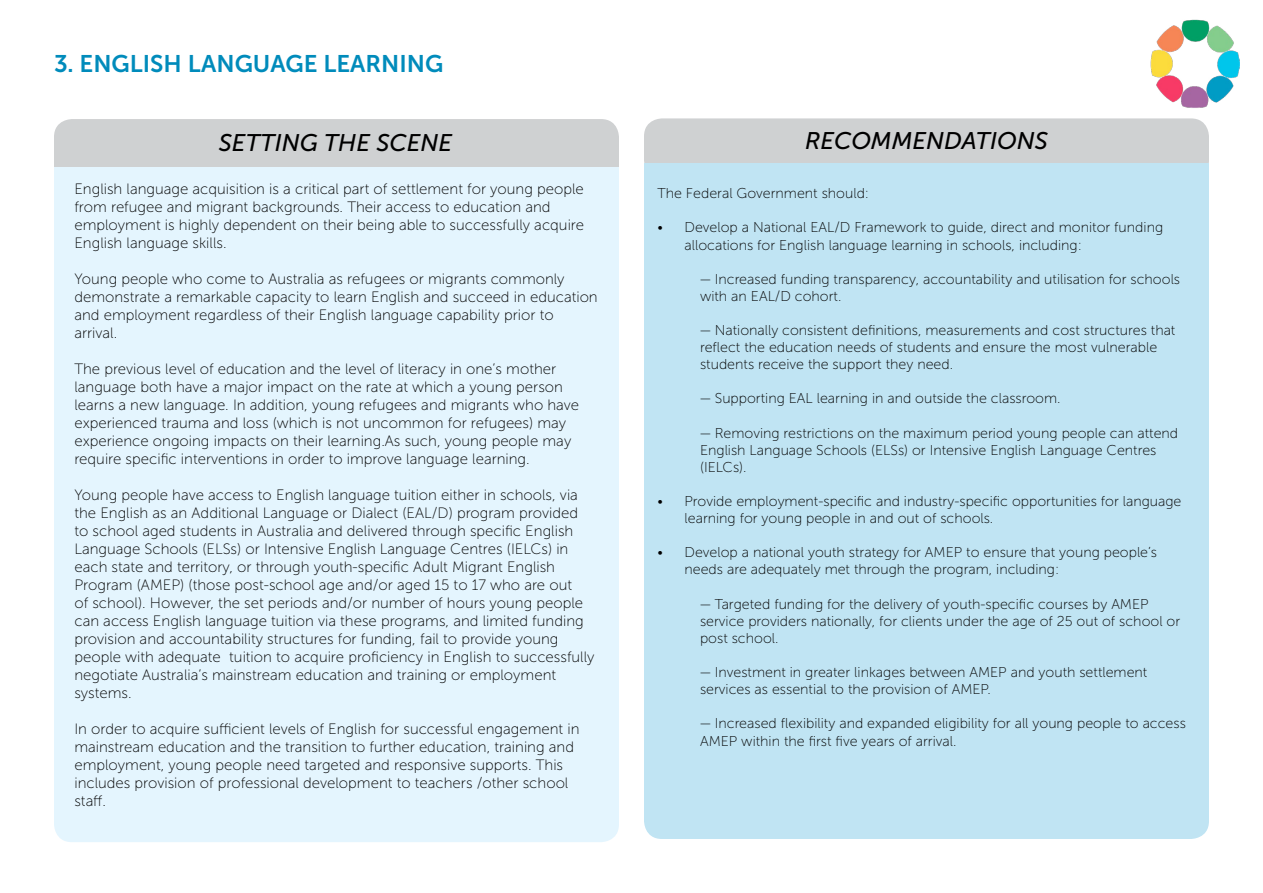
<style>
.page{position:relative;width:1263px;height:893px;background:#fff}
.page>*{position:absolute;margin:0;border:0;box-sizing:border-box;transform-origin:0 0}
.t1{font:italic 24px "Museo Sans 500";color:#000}
.t2{font:24px "Museo Sans 700";color:#008bbb}
.t3{font:15px/18px "Museo Sans 100";color:#000}
.t4{font:14.25px/17.1px "Museo Sans 100";color:#000}
</style>
<div class="page">
<div style="left:54px;top:119px;width:565px;height:77px;background:#cfd1d2;border-radius:18px"></div>
<div style="left:54px;top:167px;width:565px;height:675px;background:#e4f5fe;border-radius:18px"></div>
<div style="left:54px;top:167px;width:565px;height:114px;background:#e4f5fe"></div>
<img style="left:1150px;top:19px;width:89px;height:89px">
<div style="left:644px;top:154px;width:565px;height:685px;background:#c0e4f3;border-radius:18px"></div>
<div style="left:644px;top:118px;width:565px;height:60px;background:#cfd1d2;border-radius:18px"></div>
<div style="left:644px;top:163px;width:565px;height:39px;background:#c0e4f3"></div>
<h1 class="t2" style="left:54px;top:50px;width:391px">3. ENGLISH LANGUAGE LEARNING</h1>
<h1 class="t1" style="left:219px;top:130px;width:235px">SETTING THE SCENE</h1>
<p class="t3" style="left:74px;top:180px;width:511px">English language acquisition is a critical part of settlement for young people from refugee and migrant backgrounds. Their access to education and employment is highly dependent on their being able to successfully acquire English language skills.</p>
<p class="t3" style="left:74px;top:270px;width:525px">Young people who come to Australia as refugees or migrants commonly demonstrate a remarkable capacity to learn English and succeed in education and employment regardless of their English language capability prior to arrival.</p>
<p class="t3" style="left:74px;top:360px;width:506px">The previous level of education and the level of literacy in one’s mother language both have a major impact on the rate at which a young person learns a new language. In addition, young refugees and migrants who have experienced trauma and loss (which is not uncommon for refugees) may experience ongoing impacts on their learning.As such, young people may require specific interventions in order to improve language learning.</p>
<p class="t3" style="left:74px;top:486px;width:522px">Young people have access to English language tuition either in schools, via the English as an Additional Language or Dialect (EAL/D) program provided to school aged students in Australia and delivered through specific English Language Schools (ELSs) or Intensive English Language Centres (IELCs) in each state and territory, or through youth-specific Adult Migrant English Program (AMEP) (those post-school age and/or aged 15 to 17 who are out<br>of school). However, the set periods and/or number of hours young people can access English language tuition via these programs, and limited funding provision and accountability structures for funding, fail to provide young people with adequate tuition to acquire proficiency in English to successfully negotiate Australia’s mainstream education and training or employment systems.</p>
<p class="t3" style="left:74px;top:720px;width:507px">In order to acquire sufficient levels of English for successful engagement in mainstream education and the transition to further education, training and employment, young people need targeted and responsive supports. This includes provision of professional development to teachers /other school staff.</p>
<h1 class="t1" style="left:805px;top:128px;width:244px">RECOMMENDATIONS</h1>
<p class="t4" style="left:657px;top:185px;width:213px">The Federal Government should:</p>
<p class="t4" style="left:684px;top:219px;width:480px;text-indent:-27px">• Develop a National EAL/D Framework to guide, direct and monitor funding allocations for English language learning in schools, including:</p>
<p class="t4" style="left:700px;top:270px;width:482px">— Increased funding transparency, accountability and utilisation for schools with an EAL/D cohort.</p>
<p class="t4" style="left:700px;top:322px;width:477px">— Nationally consistent definitions, measurements and cost structures that reflect the education needs of students and ensure the most vulnerable students receive the support they need.</p>
<p class="t4" style="left:700px;top:390px;width:362px">— Supporting EAL learning in and outside the classroom.</p>
<p class="t4" style="left:700px;top:424px;width:480px">— Removing restrictions on the maximum period young people can attend<br>English Language Schools (ELSs) or Intensive English Language Centres (IELCs).</p>
<p class="t4" style="left:684px;top:493px;width:498px;text-indent:-27px">• Provide employment-specific and industry-specific opportunities for language learning for young people in and out of schools.</p>
<p class="t4" style="left:684px;top:544px;width:474px;text-indent:-27px">• Develop a national youth strategy for AMEP to ensure that young people’s needs are adequately met through the program, including:</p>
<p class="t4" style="left:700px;top:595px;width:482px">— Targeted funding for the delivery of youth-specific courses by AMEP service providers nationally, for clients under the age of 25 out of school or post school.</p>
<p class="t4" style="left:700px;top:664px;width:449px">— Investment in greater linkages between AMEP and youth settlement services as essential to the provision of AMEP.</p>
<p class="t4" style="left:700px;top:715px;width:487px">— Increased flexibility and expanded eligibility for all young people to access<br>AMEP within the first five years of arrival.</p>
</div>
